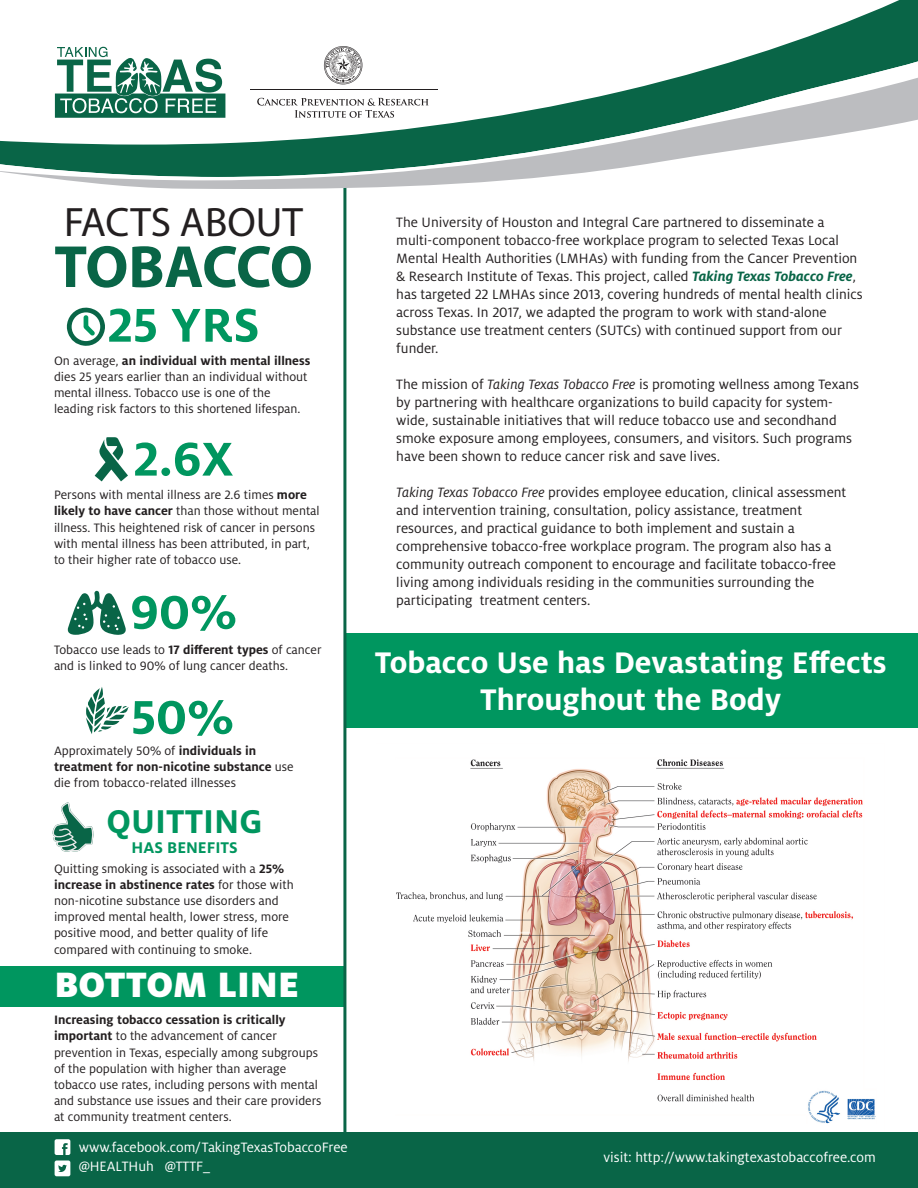
<style>
.page{position:relative;width:918px;height:1188px;background:#fff}
.page>*{position:absolute;margin:0;border:0;box-sizing:border-box;transform-origin:0 0}
.t1{font:700 60px "Myriad Pro";letter-spacing:-.03em;color:#096547}
.t2{font:700 52.5px "Milo OT";color:#00965f}
.t3{font:41.25px "Myriad Pro";color:#231f20}
.t4{font:900 39px "Milo OT";color:#fff}
.t5{font:700 36.45px "Milo OT";color:#00965f}
.t6{font:700 33px/37.5px "Milo OT";color:#fff;text-align:center}
.t7{font:700 17.25px "Milo OT";color:#00965f}
.t8{font:15px/18px "Milo OT";color:#231f20}
.t9{font:15px "Milo OT";color:#fff}
.side_copy{font:13.5px/16.2px "Milo OT";color:#231f20}
.s1{font-weight:700}
.s2{font-weight:700;font-style:italic;color:#096547}
.s3{font-style:italic}
</style>
<div class="page">
<img style="left:376px;top:759px;width:511px;height:374px">
<div style="left:0;top:633px;width:918px;height:95px;background:#00965f"></div>
<div style="left:0;top:163px;width:345px;height:971px;background:#fff"></div>
<div style="left:0;top:966px;width:345px;height:40px;background:#00965f"></div>
<svg style="left:67px;top:307px;width:38px;height:39px"></svg>
<svg style="left:95px;top:437px;width:33px;height:44px"></svg>
<svg style="left:67px;top:591px;width:59px;height:44px"></svg>
<div style="left:0;top:1133px;width:918px;height:55px;background:#096547"></div>
<svg style="left:831px;top:0;width:87px;height:28px;fill:#096547"></svg>
<svg style="left:57px;top:28px;width:861px;height:268px"></svg>
<svg style="left:52px;top:802px;width:42px;height:50px"></svg>
<svg style="left:55px;top:1139px;width:15px;height:16px"></svg>
<svg style="left:55px;top:1161px;width:15px;height:15px"></svg>
<svg style="left:324px;top:46px;width:38px;height:32px"></svg>
<hr style="left:343px;top:181px;width:3px;height:953px;background:#096547">
<svg style="left:0;top:78px;width:918px;height:111px"></svg>
<svg style="left:86px;top:687px;width:43px;height:47px"></svg>
<p class="t3" style="left:64px;top:197px;width:240px">FACTS ABOUT</p>
<p class="t1" style="left:54px;top:228px;width:260px">TOBACCO</p>
<p class="t2" style="left:107px;top:296px;width:154px">25 YRS</p>
<p class="side_copy" style="left:54px;top:353px;width:258px">On average, <span class="s1">an individual with mental illness </span>dies 25 years earlier than an individual without mental illness. Tobacco use is one of the leading risk factors to this shortened lifespan.</p>
<p class="t2" style="left:133px;top:429px;width:102px">2.6X</p>
<p class="side_copy" style="left:54px;top:487px;width:267px">Persons with mental illness are 2.6 times <span class="s1">more likely to have cancer</span> than those without mental illness. This heightened risk of cancer in persons with mental illness has been attributed, in part, to their higher rate of tobacco use.</p>
<p class="t2" style="left:130px;top:583px;width:108px">90%</p>
<p class="side_copy" style="left:54px;top:642px;width:269px">Tobacco use leads to <span class="s1">17 different types</span> of cancer and is linked to 90% of lung cancer deaths.</p>
<p class="t2" style="left:131px;top:688px;width:105px">50%</p>
<p class="side_copy" style="left:54px;top:743px;width:241px">Approximately 50% of <span class="s1">individuals in treatment for non-nicotine substance</span> use die from tobacco-related illnesses</p>
<p class="t5" style="left:107px;top:801px;width:158px">QUITTING</p>
<p class="t7" style="left:132px;top:838px;width:108px">HAS BENEFITS</p>
<p class="side_copy" style="left:54px;top:860px;width:241px">Quitting smoking is associated with a <span class="s1">25% increase in abstinence rates</span> for those with non-nicotine substance use disorders and improved mental health, lower stress, more positive mood, and better quality of life compared with continuing to smoke.</p>
<p class="t4" style="left:55px;top:962px;width:246px">BOTTOM LINE</p>
<p class="side_copy" style="left:54px;top:1012px;width:269px"><span class="s1">Increasing tobacco cessation is critically important</span> to the advancement of cancer prevention in Texas, especially among subgroups of the population with higher than average tobacco use rates, including persons with mental and substance use issues and their care providers at community treatment centers.</p>
<p class="t9" style="left:79px;top:1139px;width:270px">www.facebook.com/TakingTexasTobaccoFree</p>
<p class="t9" style="left:79px;top:1158px;width:133px">@HEALTHuh @TTTF_</p>
<p class="t8" style="left:396px;top:213px;width:468px">The University of Houston and Integral Care partnered to disseminate a multi-component tobacco-free workplace program to selected Texas Local Mental Health Authorities (LMHAs) with funding from the Cancer Prevention &amp; Research Institute of Texas. This project, called <span class="s2">Taking Texas Tobacco Free</span>, has targeted 22 LMHAs since 2013, covering hundreds of mental health clinics across Texas. In 2017, we adapted the program to work with stand-alone substance use treatment centers (SUTCs) with continued support from our funder.</p>
<p class="t8" style="left:396px;top:375px;width:464px">The mission of <span class="s3">Taking Texas Tobacco Free</span> is promoting wellness among Texans by partnering with healthcare organizations to build capacity for system&shy;wide, sustainable initiatives that will reduce tobacco use and secondhand smoke exposure among employees, consumers, and visitors. Such programs have been shown to reduce cancer risk and save lives.</p>
<p class="t8" style="left:396px;top:483px;width:452px"><span class="s3">Taking Texas Tobacco Free</span> provides employee education, clinical assessment and intervention training, consultation, policy assistance, treatment resources, and practical guidance to both implement and sustain a comprehensive tobacco-free workplace program. The program also has a community outreach component to encourage and facilitate tobacco-free living among individuals residing in the communities surrounding the participating treatment centers.</p>
<p class="t6" style="left:375px;top:644px;width:513px">Tobacco Use has Devastating Effects<br>Throughout the Body</p>
<p class="t9" style="left:604px;top:1150px;width:274px">visit: http://www.takingtexastobaccofree.com</p>
</div>
